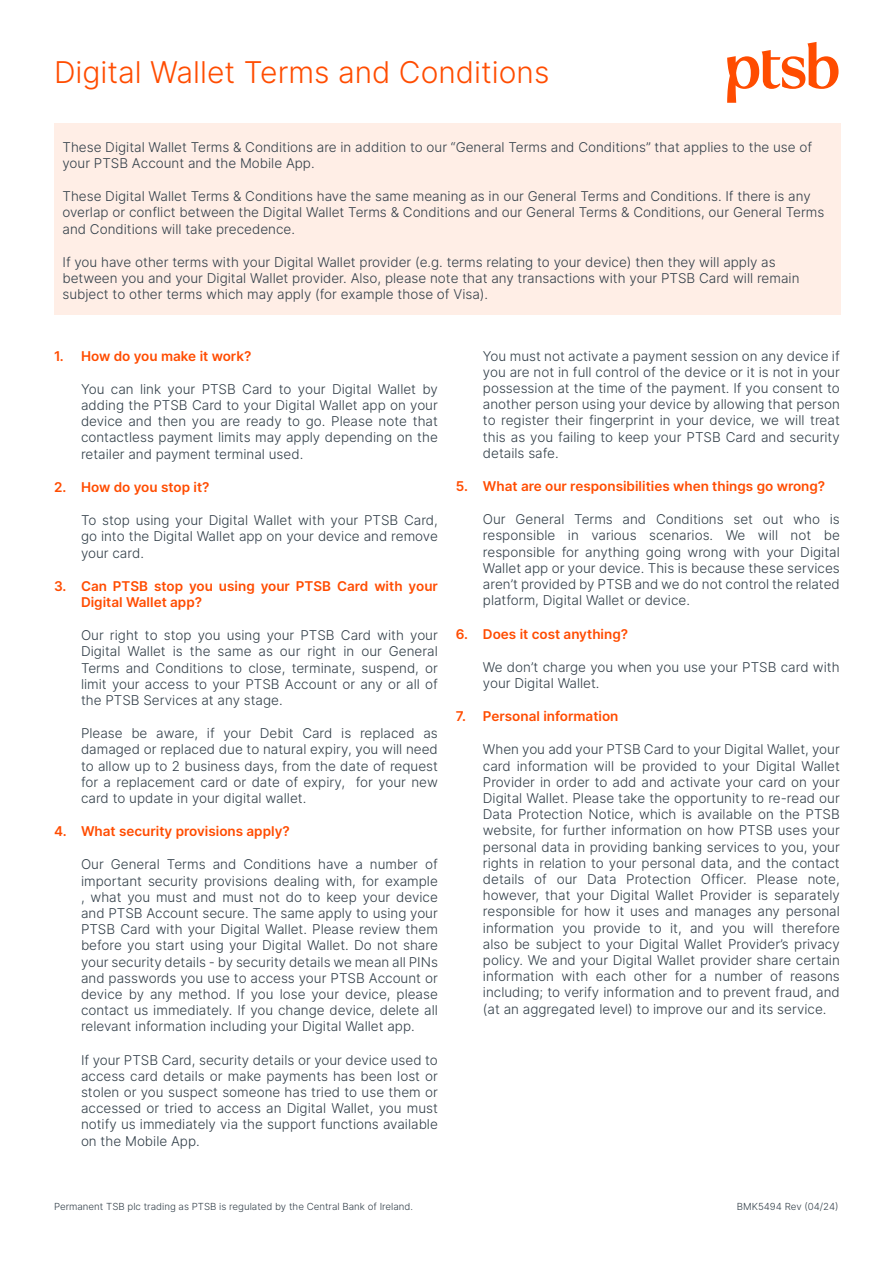
<style>
.page{position:relative;width:893px;height:1263px;background:#fff}
.page>*{position:absolute;margin:0;border:0;box-sizing:border-box;transform-origin:0 0}
.t1{font:300 30px "Inter";color:#ff4c00}
.ptsb_SubheadCopy_Orange_BOLD{font:300 13.5px/16.2px "Inter";color:#313e48;text-align:justify}
.t2{font:600 13.5px/16.2px "Inter";color:#ff4c00}
.t3{font:300 9.75px "Inter";color:#313e48}
</style>
<div class="page">
<div style="left:54px;top:123px;width:787px;height:192px;background:#ffeee6"></div>
<svg style="left:727px;top:42px;width:111px;height:61px"></svg>
<p class="t1" style="left:54px;top:51px;width:497px">Digital Wallet Terms and Conditions</p>
<p class="ptsb_SubheadCopy_Orange_BOLD" style="left:63px;top:139px;width:751px">These Digital Wallet Terms &amp; Conditions are in addition to our “General Terms and Conditions” that applies to the use of your PTSB Account and the Mobile App.</p>
<p class="ptsb_SubheadCopy_Orange_BOLD" style="left:63px;top:188px;width:763px;text-align:left">These Digital Wallet Terms &amp; Conditions have the same meaning as in our General Terms and Conditions. If there is any overlap or conflict between the Digital Wallet Terms &amp; Conditions and our General Terms &amp; Conditions, our General Terms and Conditions will take precedence.</p>
<p class="ptsb_SubheadCopy_Orange_BOLD" style="left:63px;top:254px;width:738px;text-align:left">If you have other terms with your Digital Wallet provider (e.g. terms relating to your device) then they will apply as between you and your Digital Wallet provider. Also, please note that any transactions with your PTSB Card will remain subject to other terms which may apply (for example those of Visa).</p>
<p class="t2" style="left:54px;top:347px;width:199px">1. How do you make it work?</p>
<p class="ptsb_SubheadCopy_Orange_BOLD" style="left:81px;top:381px;width:358px">You can link your PTSB Card to your Digital Wallet by adding the PTSB Card to your Digital Wallet app on your device and then you are ready to go. Please note that contactless payment limits may apply depending on the retailer and payment terminal used.</p>
<p class="t2" style="left:54px;top:478px;width:157px">2. How do you stop it?</p>
<p class="ptsb_SubheadCopy_Orange_BOLD" style="left:81px;top:512px;width:358px">To stop using your Digital Wallet with your PTSB Card, go into the Digital Wallet app on your device and remove your card.</p>
<p class="t2" style="left:81px;top:577px;width:358px;text-indent:-27px">3. Can PTSB stop you using your PTSB Card with your<br>Digital Wallet app?</p>
<p class="ptsb_SubheadCopy_Orange_BOLD" style="left:81px;top:627px;width:358px">Our right to stop you using your PTSB Card with your Digital Wallet is the same as our right in our General Terms and Conditions to close, terminate, suspend, or limit your access to your PTSB Account or any or all of the PTSB Services at any stage.</p>
<p class="ptsb_SubheadCopy_Orange_BOLD" style="left:81px;top:725px;width:358px">Please be aware, if your Debit Card is replaced as damaged or replaced due to natural expiry, you will need to allow up to 2 business days, from the date of request for a replacement card or date of expiry, for your new card to update in your digital wallet.</p>
<p class="t2" style="left:54px;top:823px;width:237px">4. What security provisions apply?</p>
<p class="ptsb_SubheadCopy_Orange_BOLD" style="left:81px;top:856px;width:358px">Our General Terms and Conditions have a number of important security provisions dealing with, for example , what you must and must not do to keep your device and PTSB Account secure. The same apply to using your PTSB Card with your Digital Wallet. Please review them before you start using your Digital Wallet. Do not share your security details - by security details we mean all PINs and passwords you use to access your PTSB Account or device by any method. If you lose your device, please contact us immediately. If you change device, delete all relevant information including your Digital Wallet app.</p>
<p class="ptsb_SubheadCopy_Orange_BOLD" style="left:81px;top:1051px;width:358px">If your PTSB Card, security details or your device used to access card details or make payments has been lost or stolen or you suspect someone has tried to use them or accessed or tried to access an Digital Wallet, you must notify us immediately via the support functions available on the Mobile App.</p>
<p class="ptsb_SubheadCopy_Orange_BOLD" style="left:483px;top:347px;width:358px">You must not activate a payment session on any device if you are not in full control of the device or it is not in your possession at the time of the payment. If you consent to another person using your device by allowing that person to register their fingerprint in your device, we will treat this as you failing to keep your PTSB Card and security details safe.</p>
<p class="t2" style="left:456px;top:478px;width:371px">5. What are our responsibilities when things go wrong?</p>
<p class="ptsb_SubheadCopy_Orange_BOLD" style="left:483px;top:511px;width:358px">Our General Terms and Conditions set out who is responsible in various scenarios. We will not be responsible for anything going wrong with your Digital Wallet app or your device. This is because these services aren’t provided by PTSB and we do not control the related platform, Digital Wallet or device.</p>
<p class="t2" style="left:456px;top:625px;width:174px">6. Does it cost anything?</p>
<p class="ptsb_SubheadCopy_Orange_BOLD" style="left:483px;top:658px;width:358px">We don’t charge you when you use your PTSB card with your Digital Wallet.</p>
<p class="t2" style="left:456px;top:708px;width:164px">7. Personal information</p>
<p class="ptsb_SubheadCopy_Orange_BOLD" style="left:483px;top:741px;width:358px">When you add your PTSB Card to your Digital Wallet, your card information will be provided to your Digital Wallet Provider in order to add and activate your card on your Digital Wallet. Please take the opportunity to re-read our Data Protection Notice, which is available on the PTSB website, for further information on how PTSB uses your personal data in providing banking services to you, your rights in relation to your personal data, and the contact details of our Data Protection Officer. Please note, however, that your Digital Wallet Provider is separately responsible for how it uses and manages any personal information you provide to it, and you will therefore also be subject to your Digital Wallet Provider’s privacy policy. We and your Digital Wallet provider share certain information with each other for a number of reasons including; to verify information and to prevent fraud, and (at an aggregated level) to improve our and its service.</p>
<p class="t3" style="left:54px;top:1199px;width:361px">Permanent TSB plc trading as PTSB is regulated by the Central Bank of Ireland.</p>
<p class="t3" style="left:737px;top:1199px;width:103px">BMK5494 Rev (04/24)</p>
</div>
